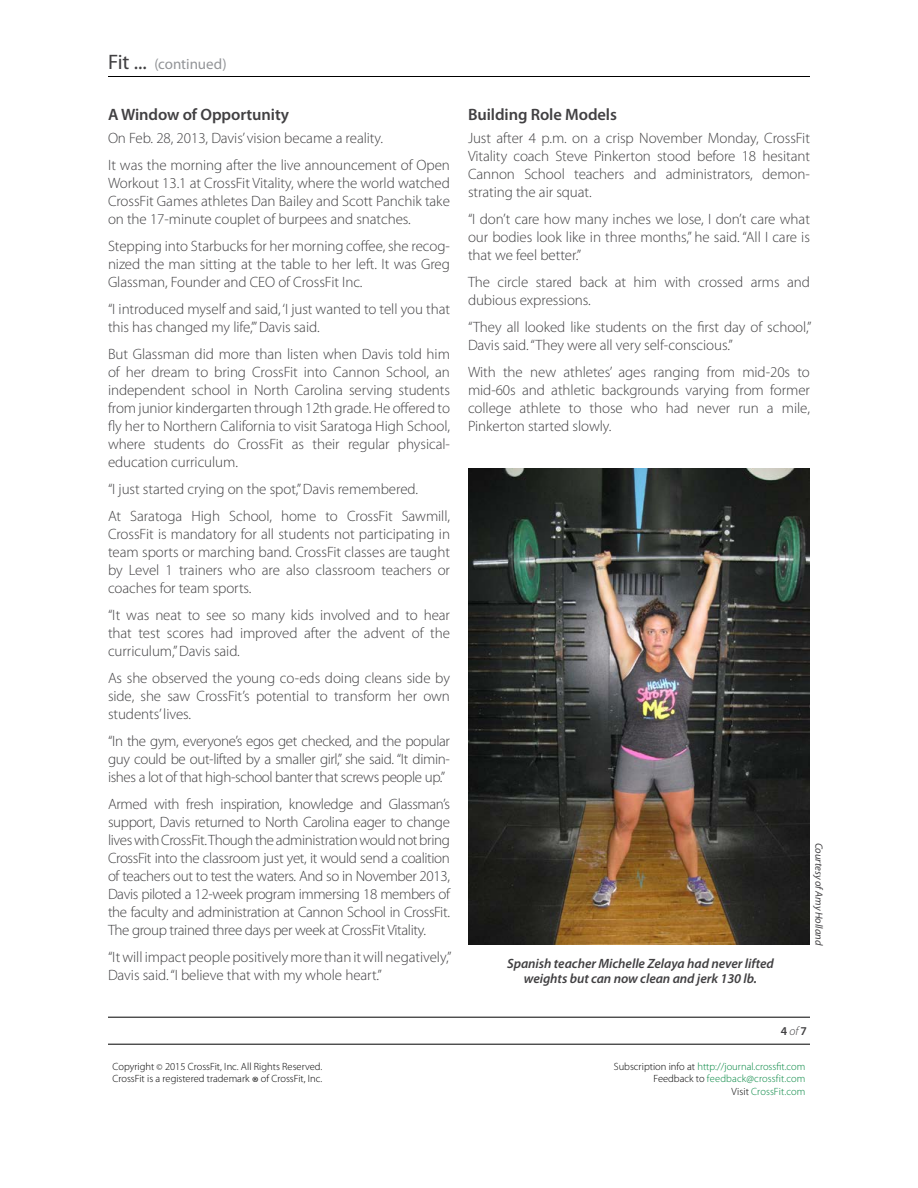
<style>
.page{position:relative;width:918px;height:1188px;background:#fff}
.page>*{position:absolute;margin:0;border:0;box-sizing:border-box;transform-origin:0 0}
.t1{font:600 16.5px "Myriad Pro";letter-spacing:-.005em;color:#414042}
.t2{font:300 15px/18px "Myriad Pro";letter-spacing:-.005em;color:#414042;text-align:justify}
.t3{font:15px "Myriad Pro";letter-spacing:-.005em;color:#939598}
.t4{font:italic 600 13.5px/15px "Myriad Pro";letter-spacing:-.005em;color:#414042;text-align:center}
.t5{font:600 12px "Myriad Pro";color:#414042}
.t6{font:300 10.5px/12.6px "Myriad Pro";color:#00853f;text-align:right}
.t7{font:300 10.5px/12px "Myriad Pro";color:#000}
.t8{font:italic 10.5px "Myriad Pro";letter-spacing:-.005em;color:#414042}
.s1{font-size:21px;color:#414042}
.s2{font-weight:300;font-style:italic}
.s3{font-size:9px}
.s4{font-size:16.5px}
.s5{color:#000}
</style>
<div class="page">
<hr style="left:108px;top:76px;width:702px;height:1px;background:#000">
<hr style="left:108px;top:1017px;width:702px;height:1px;background:#000">
<hr style="left:108px;top:1044px;width:702px;height:1px;background:#000">
<img style="left:468px;top:468px;width:342px;height:477px">
<p class="t3" style="left:108px;top:56px;width:120px"><span class="s1">Fit ...</span> (continued)</p>
<p class="t1" style="left:108px;top:106px;width:183px">A Window of Opportunity</p>
<p class="t2" style="left:108px;top:125px;width:344px;line-height:27px">On Feb. 28, 2013, Davis’ vision became a reality.<br>It was the morning after the live announcement of Open</p>
<p class="t2" style="left:108px;top:174px;width:344px">Workout 13.1 at CrossFit Vitality, where the world watched CrossFit Games athletes Dan Bailey and Scott Panchik take on the 17-minute couplet of burpees and snatches.</p>
<p class="t2" style="left:108px;top:237px;width:344px">Stepping into Starbucks for her morning coffee, she recog&shy;nized the man sitting at the table to her left. It was Greg Glassman, Founder and CEO of CrossFit Inc.</p>
<p class="t2" style="left:108px;top:300px;width:344px">“I introduced myself and said, ‘I just wanted to tell you that this has changed my life,’” Davis said.</p>
<p class="t2" style="left:108px;top:345px;width:344px">But Glassman did more than listen when Davis told him of her dream to bring CrossFit into Cannon School, an independent school in North Carolina serving students from junior kindergarten through 12th grade. He offered to fly her to Northern California to visit Saratoga High School, where students do CrossFit as their regular physical&shy;education curriculum.</p>
<p class="t2" style="left:108px;top:476px;width:343px;line-height:27px">“I just started crying on the spot,” Davis remembered.<br>At Saratoga High School, home to CrossFit Sawmill,</p>
<p class="t2" style="left:108px;top:525px;width:344px">CrossFit is mandatory for all students not participating in team sports or marching band. CrossFit classes are taught by Level 1 trainers who are also classroom teachers or coaches for team sports.</p>
<p class="t2" style="left:108px;top:606px;width:344px">“It was neat to see so many kids involved and to hear that test scores had improved after the advent of the curriculum,” Davis said.</p>
<p class="t2" style="left:108px;top:669px;width:344px">As she observed the young co-eds doing cleans side by side, she saw CrossFit’s potential to transform her own students’ lives.</p>
<p class="t2" style="left:108px;top:732px;width:344px">“In the gym, everyone’s egos get checked, and the popular guy could be out-lifted by a smaller girl,” she said. “It dimin&shy;ishes a lot of that high-school banter that screws people up.”</p>
<p class="t2" style="left:108px;top:795px;width:344px">Armed with fresh inspiration, knowledge and Glassman’s support, Davis returned to North Carolina eager to change lives with CrossFit. Though the administration would not bring CrossFit into the classroom just yet, it would send a coalition of teachers out to test the waters. And so in November 2013, Davis piloted a 12-week program immersing 18 members of the faculty and administration at Cannon School in CrossFit.<br>The group trained three days per week at CrossFit Vitality.</p>
<p class="t2" style="left:108px;top:948px;width:345px">“It will impact people positively more than it will negatively,”<br>Davis said. “I believe that with my whole heart.”</p>
<p class="t1" style="left:468px;top:106px;width:151px">Building Role Models</p>
<p class="t2" style="left:468px;top:129px;width:344px">Just after 4 p.m. on a crisp November Monday, CrossFit Vitality coach Steve Pinkerton stood before 18 hesitant Cannon School teachers and administrators, demon&shy;strating the air squat.</p>
<p class="t2" style="left:468px;top:210px;width:344px">“I don’t care how many inches we lose, I don’t care what our bodies look like in three months,” he said. “All I care is that we feel better.”</p>
<p class="t2" style="left:468px;top:273px;width:344px">The circle stared back at him with crossed arms and dubious expressions.</p>
<p class="t2" style="left:468px;top:318px;width:345px">“They all looked like students on the first day of school,”<br>Davis said. “They were all very self-conscious.”</p>
<p class="t2" style="left:468px;top:363px;width:344px">With the new athletes’ ages ranging from mid-20s to mid-60s and athletic backgrounds varying from former college athlete to those who had never run a mile, Pinkerton started slowly.</p>
<p class="t4" style="left:507px;top:957px;width:268px">Spanish teacher Michelle Zelaya had never lifted weights but can now clean and jerk 130 lb.</p>
<p class="t8" style="left:825px;top:843px;width:104px;rotate:90deg">Courtesy of Amy Holland</p>
<p class="t5" style="left:781px;top:1024px;width:28px">4 <span class="s2">of</span> 7</p>
<p class="t7" style="left:112px;top:1061px;width:211px">Copyright <span class="s3">©</span> 2015 CrossFit, Inc. All Rights Reserved.<br>CrossFit is a registered trademark <span class="s4">®</span> of CrossFit, Inc.</p>
<p class="t6" style="left:614px;top:1060px;width:193px"><span class="s5">Subscription info at</span> http://journal.crossfit.com<br><span class="s5">Feedback to</span> feedback@crossfit.com<br><span class="s5">Visit</span> CrossFit.com</p>
</div>
